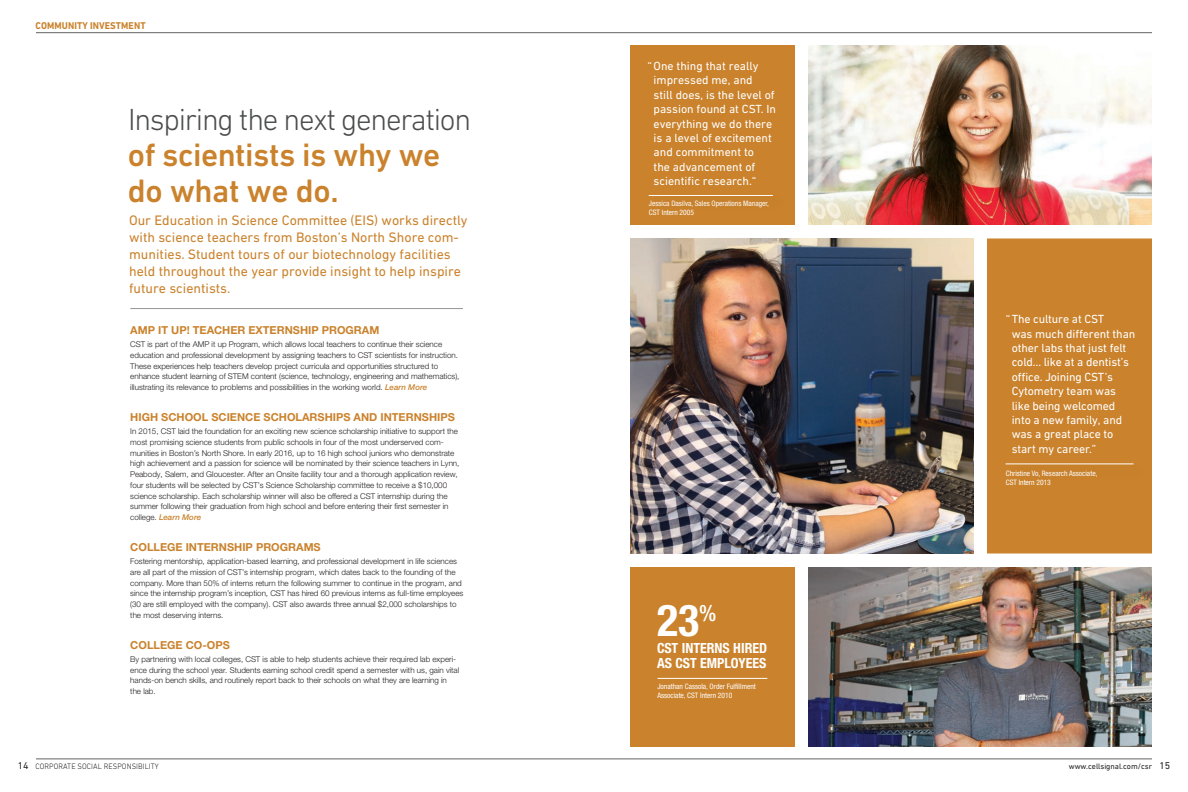
<style>
.page{position:relative;width:1188px;height:792px;background:#fff}
.page>*{position:absolute;margin:0;border:0;box-sizing:border-box;transform-origin:0 0}
.CSR_Body_Text{font:700 condensed 44px "Helvetica Neue LTW1 G";color:#fff}
.CSR_Body_Text-2{font:500 33px/36px "DIN Next W1 G";letter-spacing:-.015em;color:#ca822c}
.CSR_Body_Text-3{font:300 31px "DIN Next W1 G";letter-spacing:-.04em;color:#4b4c4d}
.CSR_Body_Text-4{font:14px/17px "DIN Next W1 G";color:#ca822c}
.CSR_Callout_Caption{font:700 condensed 14px/15px "Helvetica Neue LTW1 G";color:#fff}
.CSR_Block_Quotes{font:12px/14.4px "DIN Next W1 G";letter-spacing:-.01em;color:#fff}
.CSR_Body_Header2{font:700 11px "Helvetica Neue LTW1 G";color:#ca822c}
.Cover_Sub-Title{font:700 10px "DIN Next W1 G";letter-spacing:.01em;color:#ca822c;scale:.95 1}
.CSR_Body_Text-5{font:300 8px/10.8px "Helvetica Neue LTW1 G";color:#231f20}
.t1{font:300 8px "DIN Next W1 G";letter-spacing:.01em;color:#231f20;scale:.95 1}
.t2{font:8px "DIN Next W1 G";color:#231f20}
.CSR_Block_Quotes-2{font:condensed 7.5px/9px "Helvetica Neue LTW1 G";color:#fff}
.Bottom_Line{font:condensed 7.5px/9px "Helvetica Neue LTW1 G";color:#fff}
.s1{font-weight:500;font-style:italic;color:#ca822c}
.s2{font-weight:400;font-size:10px}
.s3{font-size:10px}
</style>
<div class="page">
<hr style="left:36px;top:33px;width:1116px;height:1px;background:#636366">
<hr style="left:36px;top:759px;width:1116px;height:1px;background:#636366">
<img style="left:630px;top:238px;width:344px;height:316px">
<div style="left:987px;top:238px;width:165px;height:316px;background:#ca822c;border:1px solid #ca822c"></div>
<img style="left:808px;top:567px;width:344px;height:180px">
<div style="left:630px;top:567px;width:165px;height:180px;background:#ca822c"></div>
<img style="left:808px;top:45px;width:344px;height:180px">
<div style="left:630px;top:45px;width:165px;height:180px;background:#ca822c"></div>
<hr style="left:130px;top:308px;width:333px;height:1px;background:#939598">
<hr style="left:658px;top:678px;width:109px;height:1px;background:#fff">
<hr style="left:649px;top:195px;width:124px;height:1px;background:#fff">
<hr style="left:1006px;top:464px;width:128px;height:1px;background:#fff">
<p class="Cover_Sub-Title" style="left:36px;top:20px;width:118px">COMMUNITY INVESTMENT</p>
<p class="CSR_Body_Text-3" style="left:128px;top:102px;width:345px">Inspiring the next generation</p>
<p class="CSR_Body_Text-2" style="left:128px;top:137px;width:314px">of scientists is why we do what we do.</p>
<p class="CSR_Body_Text-4" style="left:129px;top:211px;width:340px">Our Education in Science Committee (EIS) works directly with science teachers from Boston’s North Shore com&shy;munities. Student tours of our biotechnology facilities held throughout the year provide insight to help inspire future scientists.</p>
<p class="CSR_Body_Header2" style="left:130px;top:324px;width:251px">AMP IT UP! TEACHER EXTERNSHIP PROGRAM</p>
<p class="CSR_Body_Text-5" style="left:130px;top:339px;width:331px">CST is part of the AMP it up Program, which allows local teachers to continue their science education and professional development by assigning teachers to CST scientists for instruction.<br>These experiences help teachers develop project curricula and opportunities structured to enhance student learning of STEM content (science, technology, engineering and mathematics), illustrating its relevance to problems and possibilities in the working world. <span class="s1">Learn More</span></p>
<p class="CSR_Body_Header2" style="left:130px;top:411px;width:326px">HIGH SCHOOL SCIENCE SCHOLARSHIPS AND INTERNSHIPS</p>
<p class="CSR_Body_Text-5" style="left:130px;top:426px;width:331px">In 2015, CST laid the foundation for an exciting new science scholarship initiative to support the most promising science students from public schools in four of the most underserved com&shy;munities in Boston’s North Shore. In early 2016, up to 16 high school juniors who demonstrate high achievement and a passion for science will be nominated by their science teachers in Lynn, Peabody, Salem, and Gloucester. After an Onsite facility tour and a thorough application review, four students will be selected by CST’s Science Scholarship committee to receive a $10,000 science scholarship. Each scholarship winner will also be offered a CST internship during the summer following their graduation from high school and before entering their first semester in college. <span class="s1">Learn More</span></p>
<p class="CSR_Body_Header2" style="left:130px;top:541px;width:192px">COLLEGE INTERNSHIP PROGRAMS</p>
<p class="CSR_Body_Text-5" style="left:130px;top:556px;width:335px">Fostering mentorship, application‐based learning, and professional development in life sciences are all part of the mission of CST’s internship program, which dates back to the founding of the company. More than 50% of interns return the following summer to continue in the program, and since the internship program’s inception, CST has hired 60 previous interns as full-time employees (30 are still employed with the company). CST also awards three annual $2,000 scholarships to the most deserving interns.</p>
<p class="CSR_Body_Header2" style="left:130px;top:638px;width:101px">COLLEGE CO-OPS</p>
<p class="CSR_Body_Text-5" style="left:130px;top:654px;width:330px">By partnering with local colleges, CST is able to help students achieve their required lab experi&shy;ence during the school year. Students earning school credit spend a semester with us, gain vital hands-on bench skills, and routinely report back to their schools on what they are learning in the lab.</p>
<p class="CSR_Block_Quotes" style="left:654px;top:58px;width:124px;text-indent:-6px">“One thing that really impressed me, and<br>still does, is the level of passion found at CST. In everything we do there is a level of excitement and commitment to<br>the advancement of scientific research.“</p>
<p class="CSR_Block_Quotes-2" style="left:649px;top:199px;width:122px">Jessica Dasilva, Sales Operations Manager,<br>CST Intern 2005</p>
<p class="CSR_Body_Text" style="left:657px;top:594px;width:61px">23<sup>%</sup></p>
<p class="CSR_Callout_Caption" style="left:657px;top:641px;width:112px">CST INTERNS HIRED<br>AS CST EMPLOYEES</p>
<p class="Bottom_Line" style="left:657px;top:682px;width:100px">Jonathan Cassola, Order Fulfillment<br>Associate, CST Intern 2010</p>
<p class="CSR_Block_Quotes" style="left:1012px;top:312px;width:125px;text-indent:-6px">“The culture at CST<br>was much different than other labs that just felt cold… like at a dentist’s office. Joining CST’s<br>Cytometry team was like being welcomed into a new family, and was a great place to start my career.”</p>
<p class="CSR_Block_Quotes-2" style="left:1006px;top:469px;width:93px">Christine Vo, Research Associate,<br>CST Intern 2013</p>
<p class="t1" style="left:18px;top:761px;width:150px"><span class="s2">14</span> CORPORATE SOCIAL RESPONSIBILITY</p>
<p class="t2" style="left:1069px;top:761px;width:103px">www.cellsignal.com/csr <span class="s3">15</span></p>
</div>
